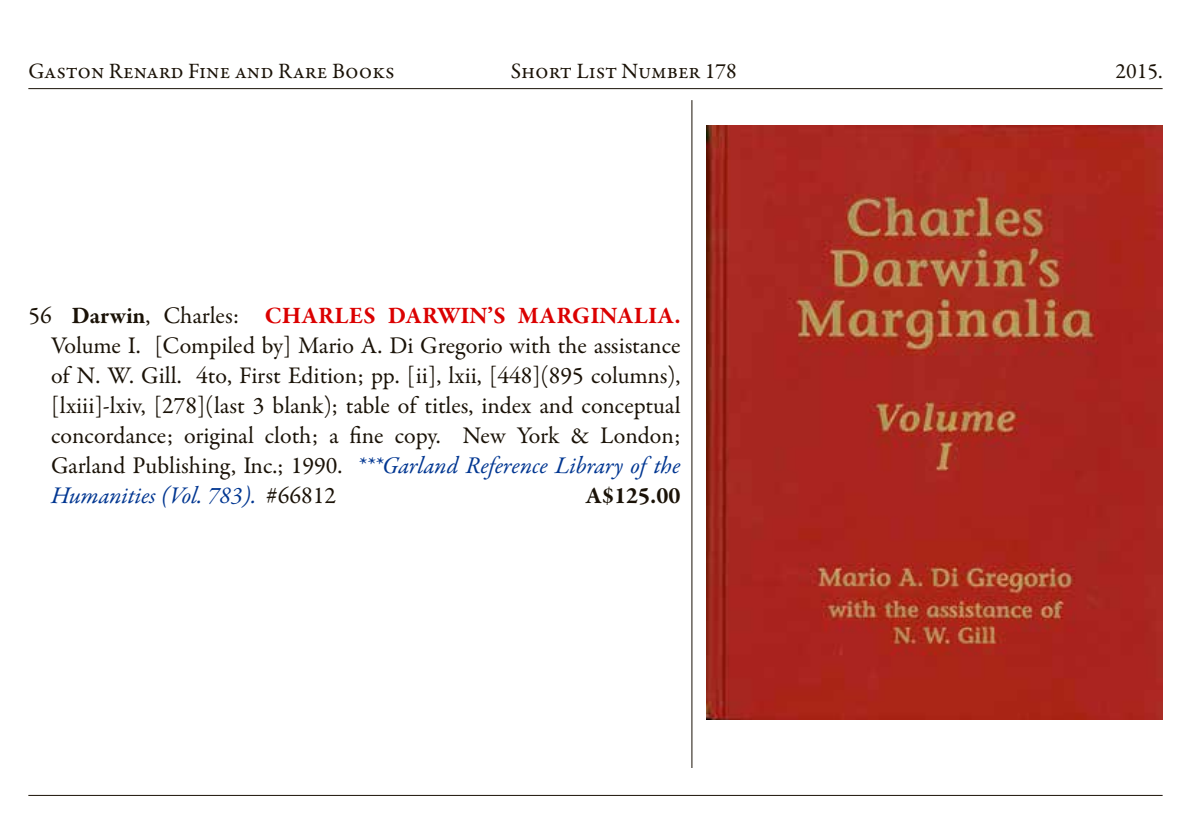
<style>
.page{position:relative;width:1191px;height:840px;background:#fff}
.page>*{position:absolute;margin:0;border:0;box-sizing:border-box;transform-origin:0 0}
.t1{font:24px/30px "Garamond Premr Pro";letter-spacing:-.005em;color:#1a1207;text-align:justify}
.t2{font:700 24px "Garamond Premr Pro";color:#1a1207}
.t3{font:22px "Garamond Premr Pro";color:#1a1207}
.s1{font-weight:700}
.s2{font-weight:700;color:#db0000}
.s3{font-style:italic;color:#003691}
</style>
<div class="page">
<hr style="left:28px;top:88px;width:1134px;height:1px;background:#1a1207">
<hr style="left:28px;top:794px;width:1134px;height:1px;background:#1a1207">
<hr style="left:691px;top:100px;width:1px;height:667px;background:#1a1207">
<img style="left:706px;top:125px;width:456px;height:594px">
<p class="t3" style="left:28px;top:57px;width:368px">Gaston Renard Fine and Rare Books</p>
<p class="t3" style="left:511px;top:57px;width:228px">Short List Number 178</p>
<p class="t3" style="left:1115px;top:57px;width:49px">2015.</p>
<p class="t1" style="left:51px;top:300px;width:631px;text-indent:-23px">56 <span class="s1">Darwin</span>, Charles: <span class="s2">CHARLES DARWIN’S MARGINALIA.<br></span>Volume I. [Compiled by] Mario A. Di Gregorio with the assistance of N. W. Gill. 4to, First Edition; pp. [ii], lxii, [448](895 columns), [lxiii]-lxiv, [278](last 3 blank); table of titles, index and conceptual concordance; original cloth; a fine copy. New York &amp; London; Garland Publishing, Inc.; 1990. <span class="s3">***Garland Reference Library of the Humanities (Vol. 783).</span> #66812</p>
<p class="t2" style="left:586px;top:480px;width:96px">A$125.00</p>
</div>
